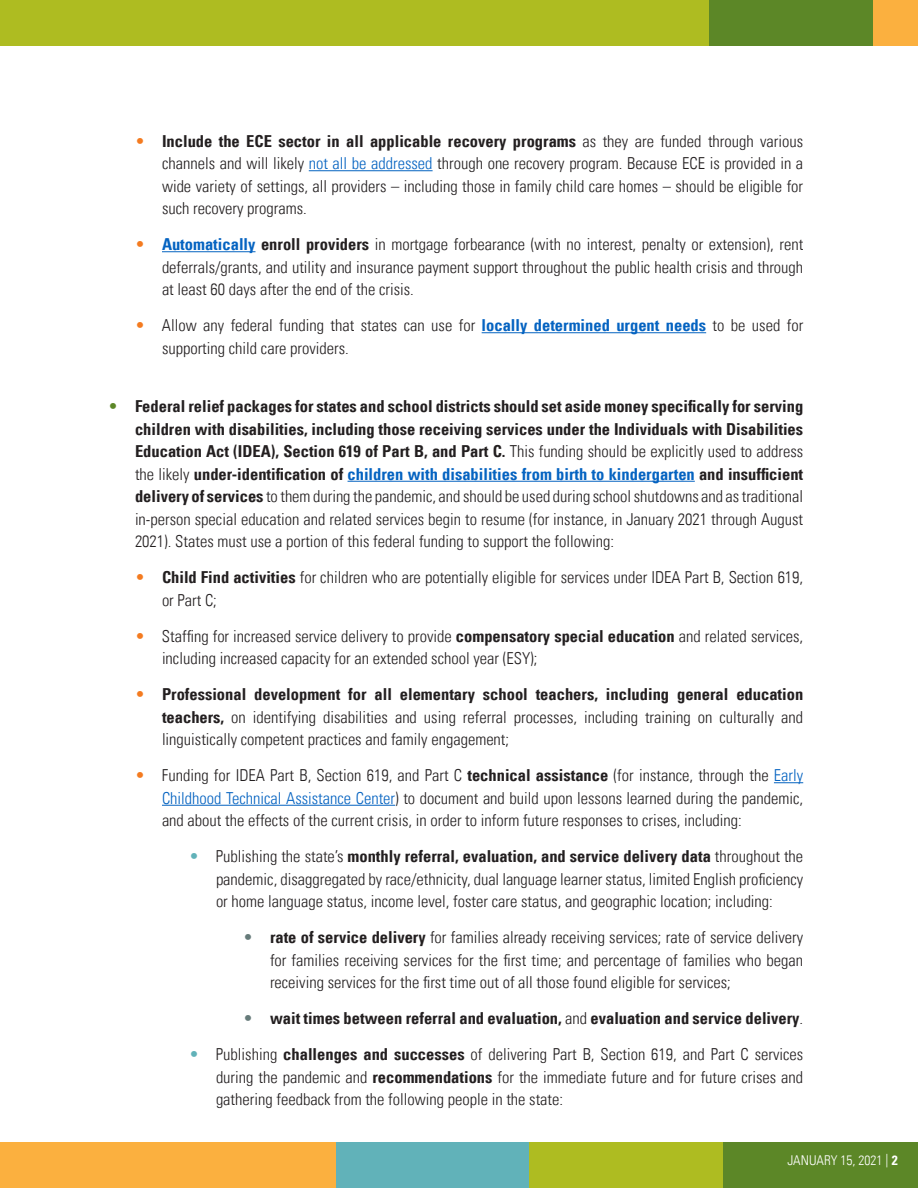
<style>
.page{position:relative;width:918px;height:1188px;background:#fff}
.page>*{position:absolute;margin:0;border:0;box-sizing:border-box;transform-origin:0 0}
.List_Paragraph{font:300 condensed 16.5px/22.5px "Univers LT";color:#231f20;text-align:justify}
.List_Paragraph-2{font:700 condensed 16.5px "Univers LT";color:#231f20}
.t1{font:300 condensed 13.5px "Univers LT";color:#fff}
.s1{color:#f47b20}
.s2{font-weight:700}
.s3{color:#0563c1}
.s4{font-weight:700;color:#0563c1}
.s5{color:#5c8727}
.s6{color:#61b2b9}
.s7{color:#667b7a}
.s8{font-weight:300;color:#667b7a}
.s9{font-weight:300}
</style>
<div class="page">
<div style="left:873px;top:0;width:45px;height:45px;background:#fbb03f"></div>
<div style="left:336px;top:1143px;width:194px;height:45px;background:#61b2b9"></div>
<div style="left:530px;top:1143px;width:194px;height:45px;background:#aebc21"></div>
<div style="left:724px;top:1143px;width:194px;height:45px;background:#5c8727"></div>
<div style="left:706px;top:0;width:167px;height:45px;background:#5c8727"></div>
<div style="left:0;top:0;width:709px;height:45px;background:#aebc21"></div>
<div style="left:0;top:1143px;width:336px;height:45px;background:#fbb03f"></div>
<hr style="left:309px;top:170px;width:124px;height:1px;background:#0563c1">
<hr style="left:162px;top:251px;width:94px;height:1px;background:#0563c1">
<hr style="left:482px;top:332px;width:224px;height:1px;background:#0563c1">
<hr style="left:348px;top:481px;width:347px;height:1px;background:#0563c1">
<svg style="left:774px;top:782px;width:29px;height:1px"></svg>
<hr style="left:162px;top:805px;width:233px;height:1px;background:#0563c1">
<p class="List_Paragraph" style="left:162px;top:130px;width:643px;text-indent:-27px"><span class="s1">•</span> <span class="s2">Include the ECE sector in all applicable recovery programs</span> as they are funded through various channels and will likely <span class="s3">not all be addressed</span> through one recovery program. Because ECE is provided in a wide variety of settings, all providers – including those in family child care homes – should be eligible for such recovery programs.</p>
<p class="List_Paragraph" style="left:162px;top:233px;width:643px;text-indent:-27px"><span class="s1">•</span> <span class="s4">Automatically</span> <span class="s2">enroll providers</span> in mortgage forbearance (with no interest, penalty or extension), rent deferrals/grants, and utility and insurance payment support throughout the public health crisis and through at least 60 days after the end of the crisis.</p>
<p class="List_Paragraph" style="left:162px;top:314px;width:643px;text-indent:-27px"><span class="s1">•</span> Allow any federal funding that states can use for <span class="s4">locally determined urgent needs</span> to be used for supporting child care providers.</p>
<p class="List_Paragraph" style="left:135px;top:395px;width:670px;text-indent:-27px"><span class="s5">•</span> <span class="s2">Federal relief packages for states and school districts should set aside money specifically for serving children with disabilities, including those receiving services under the Individuals with Disabilities Education Act (IDEA), Section 619 of Part B, and Part C.</span> This funding should be explicitly used to address the likely <span class="s2">under-identification of</span> <span class="s4">children with disabilities from birth to kindergarten</span> <span class="s2">and insufficient delivery of services</span> to them during the pandemic, and should be used during school shutdowns and as traditional in-person special education and related services begin to resume (for instance, in January 2021 through August 2021). States must use a portion of this federal funding to support the following:</p>
<p class="List_Paragraph" style="left:162px;top:566px;width:643px;text-indent:-27px"><span class="s1">•</span> <span class="s2">Child Find activities</span> for children who are potentially eligible for services under IDEA Part B, Section 619, or Part C;</p>
<p class="List_Paragraph" style="left:162px;top:625px;width:643px;text-indent:-27px"><span class="s1">•</span> Staffing for increased service delivery to provide <span class="s2">compensatory special education</span> and related services, including increased capacity for an extended school year (ESY);</p>
<p class="List_Paragraph" style="left:162px;top:683px;width:643px;text-indent:-27px"><span class="s1">•</span> <span class="s2">Professional development for all elementary school teachers, including general education teachers,</span> on identifying disabilities and using referral processes, including training on culturally and linguistically competent practices and family engagement;</p>
<p class="List_Paragraph" style="left:162px;top:764px;width:643px;text-indent:-27px"><span class="s1">•</span> Funding for IDEA Part B, Section 619, and Part C <span class="s2">technical assistance</span> (for instance, through the <span class="s3">Early Childhood Technical Assistance Center</span>) to document and build upon lessons learned during the pandemic, and about the effects of the current crisis, in order to inform future responses to crises, including:</p>
<p class="List_Paragraph" style="left:216px;top:845px;width:589px;text-indent:-27px"><span class="s6">•</span> Publishing the state’s <span class="s2">monthly referral, evaluation, and service delivery data</span> throughout the pandemic, disaggregated by race/ethnicity, dual language learner status, limited English proficiency or home language status, income level, foster care status, and geographic location; including:</p>
<p class="List_Paragraph" style="left:270px;top:926px;width:535px;text-indent:-27px"><span class="s7">•</span> <span class="s2">rate of service delivery</span> for families already receiving services; rate of service delivery for families receiving services for the first time; and percentage of families who began receiving services for the first time out of all those found eligible for services;</p>
<p class="List_Paragraph-2" style="left:243px;top:1008px;width:562px"><span class="s8">•</span> wait times between referral and evaluation, <span class="s9">and</span> evaluation and service delivery<span class="s9">.</span></p>
<p class="List_Paragraph" style="left:216px;top:1043px;width:589px;text-indent:-27px"><span class="s6">•</span> Publishing <span class="s2">challenges and successes</span> of delivering Part B, Section 619, and Part C services during the pandemic and <span class="s2">recommendations</span> for the immediate future and for future crises and gathering feedback from the following people in the state:</p>
<p class="t1" style="left:787px;top:1153px;width:112px">JANUARY 15, 2021 | <span class="s2">2</span></p>
</div>
